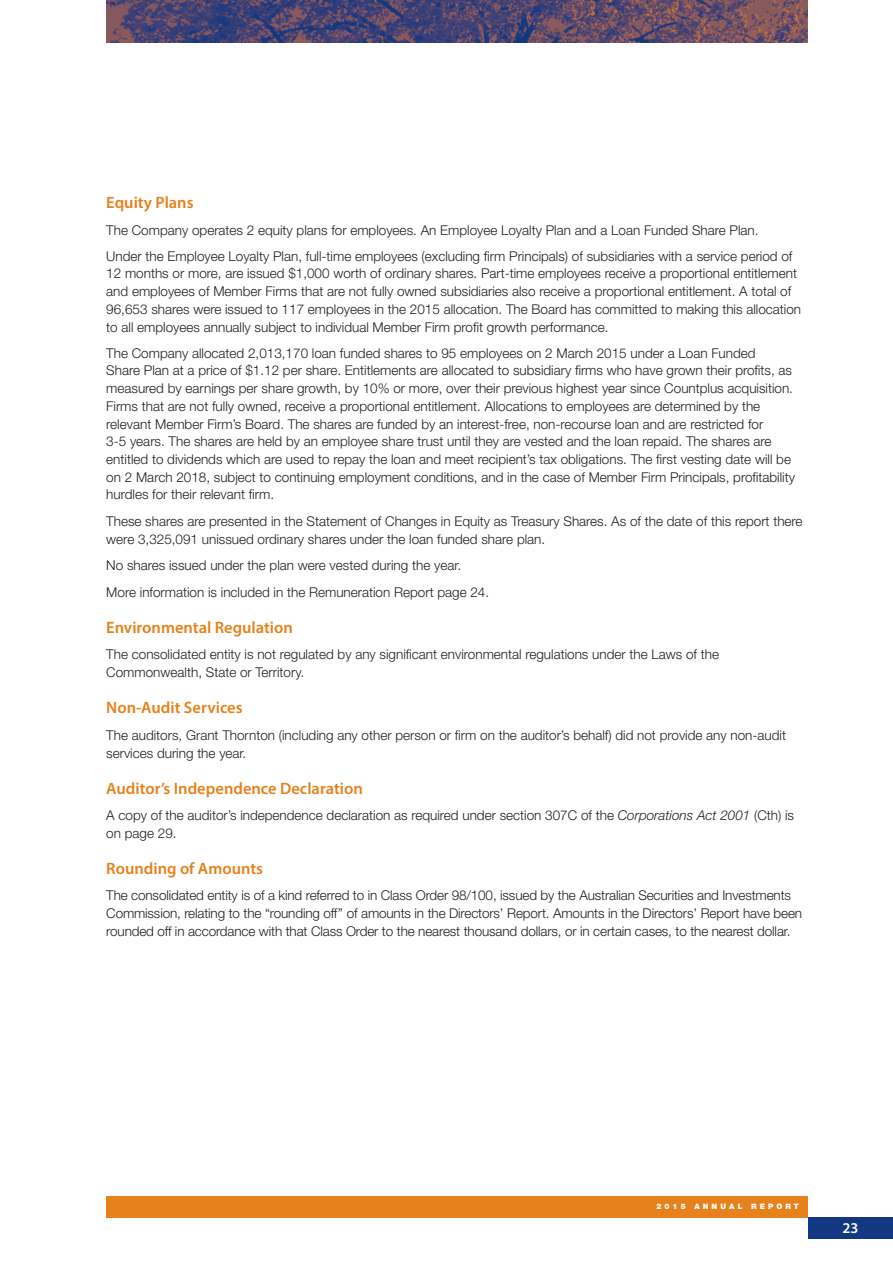
<style>
.page{position:relative;width:893px;height:1263px;background:#fff}
.page>*{position:absolute;margin:0;border:0;box-sizing:border-box;transform-origin:0 0}
.t1{font:600 16.5px "Myriad Pro";color:#e6811b}
.t2{font:600 15px "Myriad Pro";color:#fff}
.t3{font:300 13.5px/17.7px "Helvetica Neue";color:#231f20}
.t4{font:900 7.5px "Helvetica Neue";letter-spacing:.41em;color:#fff}
.s1{font-style:italic}
</style>
<div class="page">
<div style="left:106px;top:1196px;width:702px;height:21px;background:#e6811b"></div>
<div style="left:808px;top:1217px;width:85px;height:21px;background:#113880"></div>
<img style="left:106px;top:0;width:702px;height:43px">
<p class="t1" style="left:106px;top:192px;width:89px">Equity Plans</p>
<p class="t3" style="left:106px;top:216px;width:688px;line-height:26.2px">The Company operates 2 equity plans for employees. An Employee Loyalty Plan and a Loan Funded Share Plan.<br>Under the Employee Loyalty Plan, full-time employees (excluding firm Principals) of subsidiaries with a service period of</p>
<p class="t3" style="left:106px;top:264px;width:696px">12 months or more, are issued $1,000 worth of ordinary shares. Part-time employees receive a proportional entitlement and employees of Member Firms that are not fully owned subsidiaries also receive a proportional entitlement. A total of 96,653 shares were issued to 117 employees in the 2015 allocation. The Board has committed to making this allocation to all employees annually subject to individual Member Firm profit growth performance.</p>
<p class="t3" style="left:106px;top:344px;width:690px">The Company allocated 2,013,170 loan funded shares to 95 employees on 2 March 2015 under a Loan Funded<br>Share Plan at a price of $1.12 per share. Entitlements are allocated to subsidiary firms who have grown their profits, as measured by earnings per share growth, by 10% or more, over their previous highest year since Countplus acquisition.<br>Firms that are not fully owned, receive a proportional entitlement. Allocations to employees are determined by the relevant Member Firm’s Board. The shares are funded by an interest-free, non-recourse loan and are restricted for<br>3-5 years. The shares are held by an employee share trust until they are vested and the loan repaid. The shares are entitled to dividends which are used to repay the loan and meet recipient’s tax obligations. The first vesting date will be on 2 March 2018, subject to continuing employment conditions, and in the case of Member Firm Principals, profitability hurdles for their relevant firm.</p>
<p class="t3" style="left:106px;top:512px;width:698px">These shares are presented in the Statement of Changes in Equity as Treasury Shares. As of the date of this report there were 3,325,091 unissued ordinary shares under the loan funded share plan.</p>
<p class="t3" style="left:106px;top:552px;width:384px;line-height:26.5px">No shares issued under the plan were vested during the year.<br>More information is included in the Remuneration Report page 24.</p>
<p class="t1" style="left:106px;top:617px;width:188px">Environmental Regulation</p>
<p class="t3" style="left:106px;top:645px;width:614px">The consolidated entity is not regulated by any significant environmental regulations under the Laws of the<br>Commonwealth, State or Territory.</p>
<p class="t1" style="left:106px;top:697px;width:138px">Non-Audit Services</p>
<p class="t3" style="left:106px;top:725px;width:681px">The auditors, Grant Thornton (including any other person or firm on the auditor’s behalf) did not provide any non-audit services during the year.</p>
<p class="t1" style="left:106px;top:777px;width:258px">Auditor’s Independence Declaration</p>
<p class="t3" style="left:106px;top:806px;width:689px">A copy of the auditor’s independence declaration as required under section 307C of the <span class="s1">Corporations Act 2001</span> (Cth) is on page 29.</p>
<p class="t1" style="left:106px;top:858px;width:158px">Rounding of Amounts</p>
<p class="t3" style="left:106px;top:886px;width:697px">The consolidated entity is of a kind referred to in Class Order 98/100, issued by the Australian Securities and Investments<br>Commission, relating to the “rounding off’’ of amounts in the Directors’ Report. Amounts in the Directors’ Report have been rounded off in accordance with that Class Order to the nearest thousand dollars, or in certain cases, to the nearest dollar.</p>
<p class="t4" style="left:656px;top:1202px;width:144px">2015 ANNUAL REPORT</p>
<p class="t2" style="left:842px;top:1218px;width:18px">23</p>
</div>
